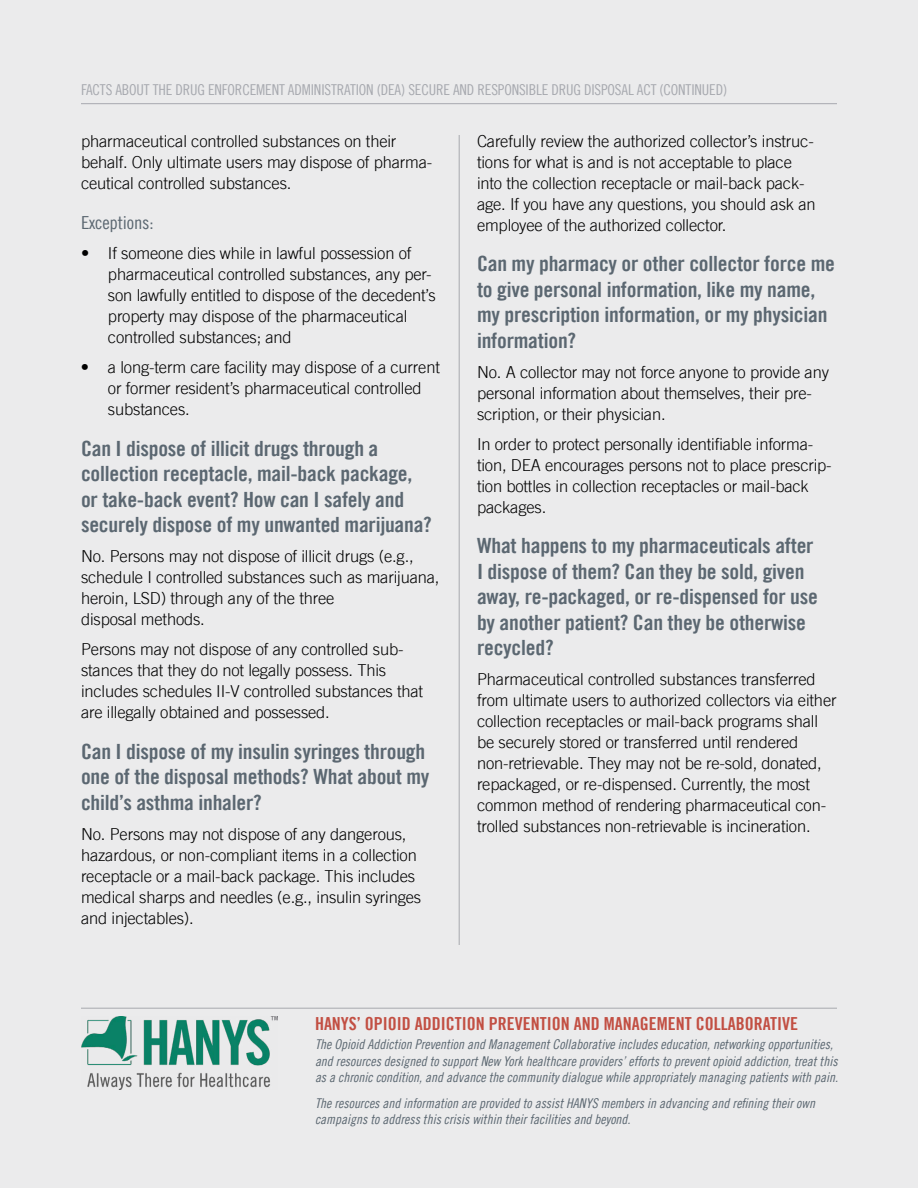
<style>
.page{position:relative;width:918px;height:1188px;background:#ebebec}
.page>*{position:absolute;margin:0;border:0;box-sizing:border-box;transform-origin:0 0}
.t1{font:21px/25.5px "Trade Gothic LT Bold Cond Twenty";letter-spacing:-.01em;color:#5b6771;scale:1.05 1}
.t2{font:18px "Trade Gothic LT Bold Cond Twenty";color:#c24f43}
.t3{font:18px "Trade Gothic LT Cond Eighteen";letter-spacing:-.01em;color:#5b6771;scale:1.05 1}
.t4{font:300 16.5px/21px "Trade Gothic LT";letter-spacing:-.01em;color:#000}
.t5{font:15px "Trade Gothic LT Cond Eighteen";letter-spacing:-.01em;color:#a7a9af}
.t6{font:13.5px/16.5px "Trade Gothic LT Cond Eighteen Obl";color:#5b6771}
</style>
<div class="page">
<hr style="left:459px;top:135px;width:1px;height:810px;background:#a7a9af">
<img style="left:81px;top:1017px;width:197px;height:73px">
<hr style="left:81px;top:103px;width:756px;height:1px;background:#a7a9af">
<hr style="left:81px;top:1008px;width:756px;height:1px;background:#a7a9af">
<p class="t5" style="left:81px;top:81px;width:648px">FACTS ABOUT THE DRUG ENFORCEMENT ADMINISTRATION (DEA) SECURE AND RESPONSIBLE DRUG DISPOSAL ACT (CONTINUED)</p>
<p class="t4" style="left:81px;top:130px;width:353px">pharmaceutical controlled substances on their behalf. Only ultimate users may dispose of pharma&shy;ceutical controlled substances.</p>
<p class="t3" style="left:81px;top:212px;width:71px">Exceptions:</p>
<p class="t4" style="left:108px;top:243px;width:329px;text-indent:-27px">• If someone dies while in lawful possession of pharmaceutical controlled substances, any per&shy;son lawfully entitled to dispose of the decedent’s property may dispose of the pharmaceutical controlled substances; and</p>
<p class="t4" style="left:108px;top:357px;width:333px;text-indent:-27px">• a long-term care facility may dispose of a current or former resident’s pharmaceutical controlled substances.</p>
<p class="t1" style="left:81px;top:436px;width:336px">Can I dispose of illicit drugs through a collection receptacle, mail-back package, or take-back event? How can I safely and securely dispose of my unwanted marijuana?</p>
<p class="t4" style="left:81px;top:546px;width:360px">No. Persons may not dispose of illicit drugs (e.g., schedule I controlled substances such as marijuana, heroin, LSD) through any of the three<br>disposal methods.</p>
<p class="t4" style="left:81px;top:639px;width:344px">Persons may not dispose of any controlled sub&shy;stances that they do not legally possess. This includes schedules II-V controlled substances that are illegally obtained and possessed.</p>
<p class="t1" style="left:81px;top:739px;width:333px">Can I dispose of my insulin syringes through one of the disposal methods? What about my child’s asthma inhaler?</p>
<p class="t4" style="left:81px;top:823px;width:342px">No. Persons may not dispose of any dangerous, hazardous, or non-compliant items in a collection receptacle or a mail-back package. This includes medical sharps and needles (e.g., insulin syringes and injectables).</p>
<p class="t4" style="left:477px;top:130px;width:340px">Carefully review the authorized collector’s instruc&shy;tions for what is and is not acceptable to place into the collection receptacle or mail-back pack&shy;age. If you have any questions, you should ask an employee of the authorized collector.</p>
<p class="t1" style="left:477px;top:251px;width:342px">Can my pharmacy or other collector force me to give personal information, like my name, my prescription information, or my physician information?</p>
<p class="t4" style="left:477px;top:361px;width:354px">No. A collector may not force anyone to provide any personal information about themselves, their pre&shy;scription, or their physician.</p>
<p class="t4" style="left:477px;top:433px;width:356px">In order to protect personally identifiable informa&shy;tion, DEA encourages persons not to place prescrip&shy;tion bottles in collection receptacles or mail-back packages.</p>
<p class="t1" style="left:477px;top:533px;width:326px">What happens to my pharmaceuticals after I dispose of them? Can they be sold, given away, re-packaged, or re-dispensed for use by another patient? Can they be otherwise recycled?</p>
<p class="t4" style="left:477px;top:669px;width:361px">Pharmaceutical controlled substances transferred from ultimate users to authorized collectors via either collection receptacles or mail-back programs shall be securely stored or transferred until rendered non-retrievable. They may not be re-sold, donated, repackaged, or re-dispensed. Currently, the most common method of rendering pharmaceutical con&shy;trolled substances non-retrievable is incineration.</p>
<p class="t2" style="left:315px;top:1013px;width:485px">HANYS’ OPIOID ADDICTION PREVENTION AND MANAGEMENT COLLABORATIVE</p>
<p class="t6" style="left:315px;top:1036px;width:525px">The Opioid Addiction Prevention and Management Collaborative includes education, networking opportunities, and resources designed to support New York healthcare providers’ efforts to prevent opioid addiction, treat this as a chronic condition, and advance the community dialogue while appropriately managing patients with pain.</p>
<p class="t6" style="left:315px;top:1095px;width:502px">The resources and information are provided to assist HANYS members in advancing and refining their own campaigns to address this crisis within their facilities and beyond.</p>
</div>
